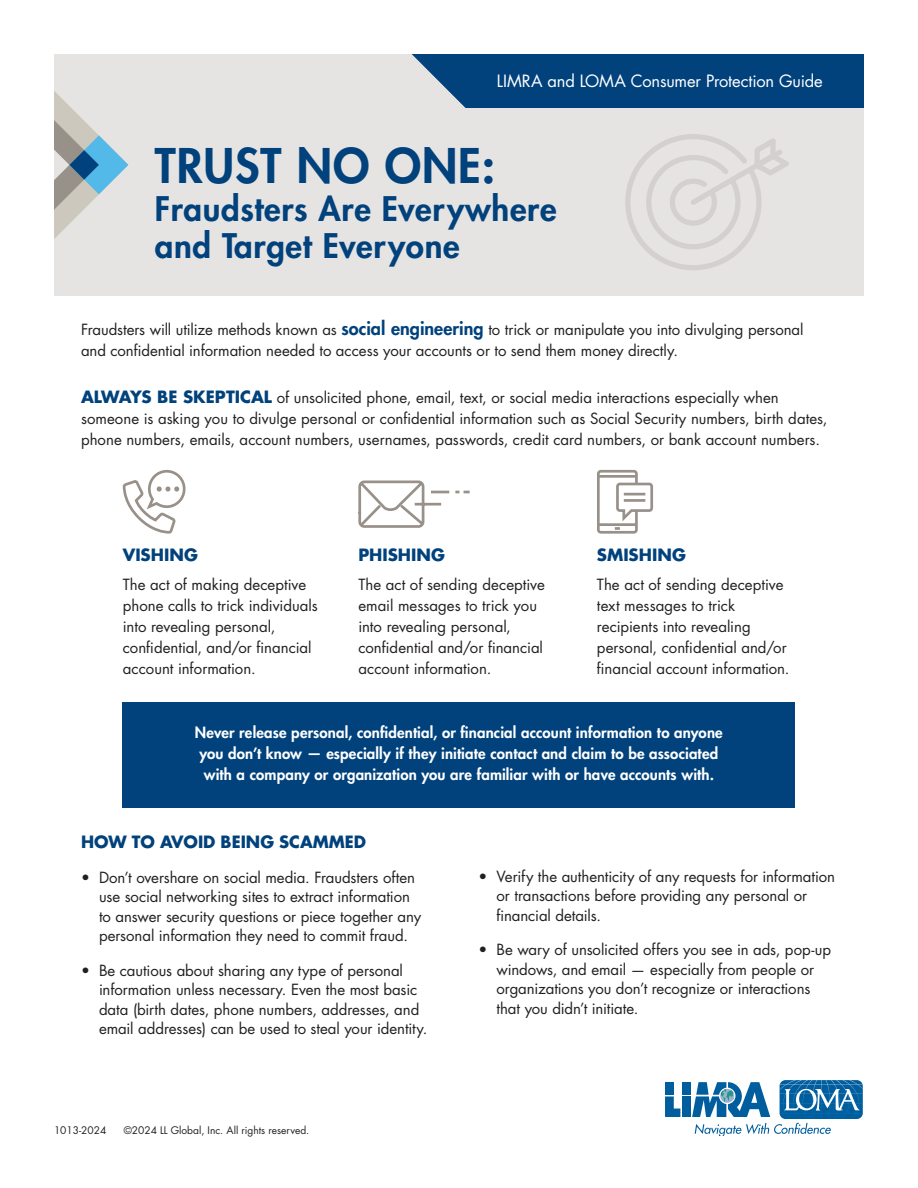
<style>
.page{position:relative;width:918px;height:1188px;background:#fff}
.page>*{position:absolute;margin:0;border:0;box-sizing:border-box;transform-origin:0 0}
.t1{font:800 46.5px "Futura Std";letter-spacing:.02em;color:#01427c}
.t2{font:800 33px/37.5px "Futura Std";letter-spacing:.02em;color:#01427c}
.Text{font:16.5px "Futura Std";letter-spacing:-.01em;color:#fff}
.Text-2{font:700 16.5px "Futura Std";color:#01427c}
.Blue_Subhead{font:700 16.5px "Futura Std";color:#01427c}
.Text-3{font:15px/21px "Futura Std";color:#231f20}
.Text-4{font:800 15px/21px "Futura Std";letter-spacing:.01em;color:#fff}
.t3{font:10.2px "Futura Std";color:#231f20}
.s1{font-weight:800;font-size:18px;color:#01427c}
.s2{font-weight:700;font-size:16.5px;color:#01427c}
</style>
<div class="page">
<div style="left:54px;top:54px;width:810px;height:242px;background:#e6e4e3"></div>
<div style="left:123px;top:702px;width:672px;height:106px;background:#01427c"></div>
<svg style="left:358px;top:480px;width:112px;height:48px"></svg>
<svg style="left:122px;top:469px;width:64px;height:65px"></svg>
<hr style="left:598px;top:475px;width:39px;height:3px;background:#989189">
<hr style="left:598px;top:523px;width:39px;height:3px;background:#989189">
<div style="left:597px;top:470px;width:41px;height:64px;border:3px solid #989189;border-radius:3px"></div>
<svg style="left:615px;top:481px;width:38px;height:49px"></svg>
<div style="left:412px;top:54px;width:452px;height:54px;background:#01427c"></div>
<svg style="left:625px;top:134px;width:164px;height:136px"></svg>
<svg style="left:665px;top:1096px;width:15px;height:21px"></svg>
<div style="left:665px;top:1082px;width:9px;height:13px;background:#005e9e"></div>
<div style="left:682px;top:1082px;width:9px;height:13px;background:#005e9e"></div>
<div style="left:682px;top:1096px;width:9px;height:21px;background:#005e9e"></div>
<svg style="left:692px;top:1080px;width:171px;height:56px"></svg>
<svg style="left:54px;top:91px;width:74px;height:148px"></svg>
<p class="Text" style="left:497px;top:71px;width:327px">LIMRA and LOMA Consumer Protection Guide</p>
<p class="t1" style="left:155px;top:136px;width:342px">TRUST NO ONE:</p>
<p class="t2" style="left:155px;top:190px;width:403px">Fraudsters Are Everywhere and Target Everyone</p>
<p class="Text-3" style="left:81px;top:319px;width:724px">Fraudsters will utilize methods known as <span class="s1">social engineering</span> to trick or manipulate you into divulging personal and confidential information needed to access your accounts or to send them money directly.</p>
<p class="Text-3" style="left:81px;top:387px;width:748px"><span class="s2">ALWAYS BE SKEPTICAL</span> of unsolicited phone, email, text, or social media interactions especially when someone is asking you to divulge personal or confidential information such as Social Security numbers, birth dates, phone numbers, emails, account numbers, usernames, passwords, credit card numbers, or bank account numbers.</p>
<p class="Text-2" style="left:123px;top:544px;width:77px">VISHING</p>
<p class="Text-3" style="left:123px;top:574px;width:196px">The act of making deceptive phone calls to trick individuals into revealing personal, confidential, and/or financial account information.</p>
<p class="Text-2" style="left:358px;top:544px;width:88px">PHISHING</p>
<p class="Text-3" style="left:358px;top:574px;width:188px">The act of sending deceptive email messages to trick you into revealing personal, confidential and/or financial account information.</p>
<p class="Text-2" style="left:597px;top:544px;width:91px">SMISHING</p>
<p class="Text-3" style="left:597px;top:574px;width:194px">The act of sending deceptive text messages to trick recipients into revealing personal, confidential and/or financial account information.</p>
<p class="Text-4" style="left:195px;top:722px;width:529px">Never release personal, confidential, or financial account information to anyone you don’t know — especially if they initiate contact and claim to be associated with a company or organization you are familiar with or have accounts with.</p>
<p class="Blue_Subhead" style="left:81px;top:831px;width:287px">HOW TO AVOID BEING SCAMMED</p>
<p class="Text-3" style="left:99px;top:868px;width:324px;line-height:19.5px;text-indent:-18px">• Don’t overshare on social media. Fraudsters often use social networking sites to extract information to answer security questions or piece together any personal information they need to commit fraud.</p>
<p class="Text-3" style="left:99px;top:961px;width:330px;line-height:19.5px;text-indent:-18px">• Be cautious about sharing any type of personal information unless necessary. Even the most basic data (birth dates, phone numbers, addresses, and email addresses) can be used to steal your identity.</p>
<p class="t3" style="left:54px;top:1124px;width:54px">1013-2024</p>
<p class="t3" style="left:124px;top:1124px;width:187px">©2024 LL Global, Inc. All rights reserved.</p>
<p class="Text-3" style="left:496px;top:866px;width:340px;line-height:19.5px;text-indent:-18px">• Verify the authenticity of any requests for information or transactions before providing any personal or financial details.</p>
<p class="Text-3" style="left:496px;top:940px;width:336px;line-height:19.5px;text-indent:-18px">• Be wary of unsolicited offers you see in ads, pop-up windows, and email — especially from people or organizations you don’t recognize or interactions that you didn’t initiate.</p>
</div>
